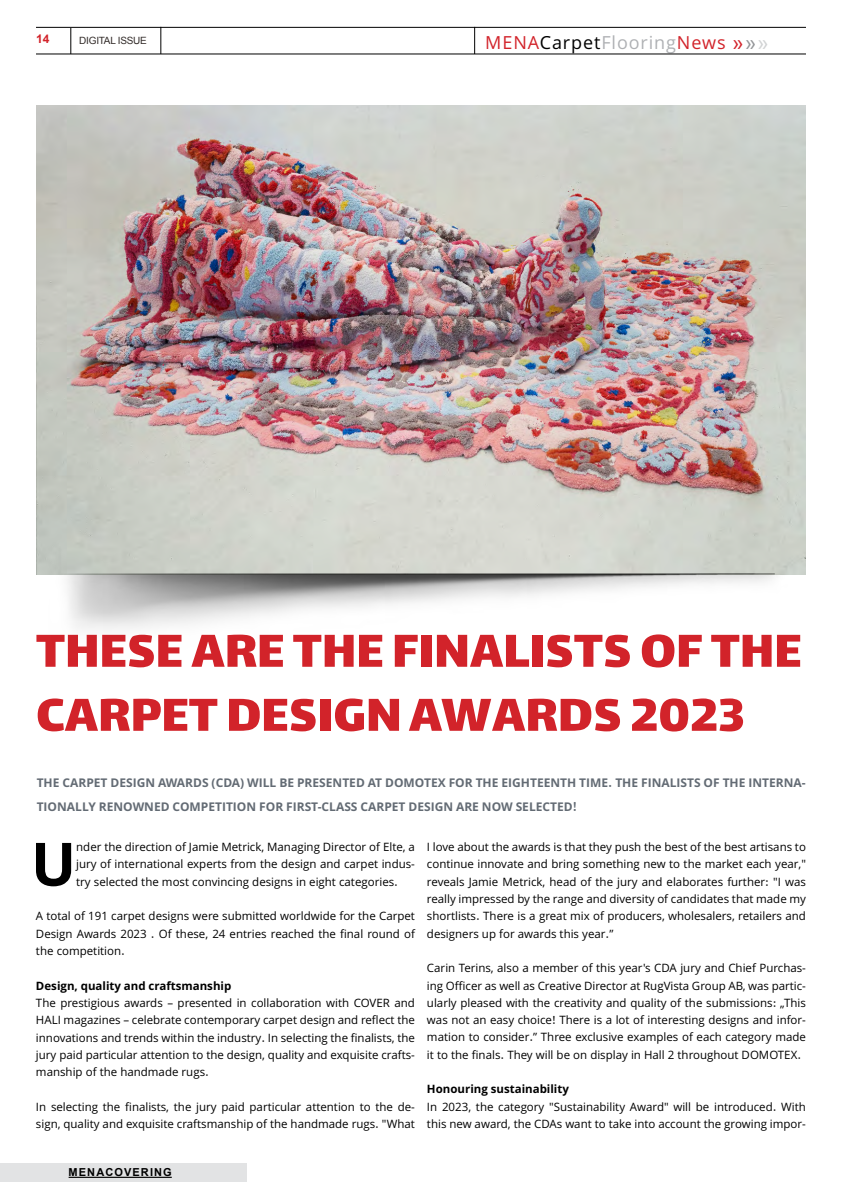
<style>
.page{position:relative;width:842px;height:1191px;background:#fff}
.page>*{position:absolute;margin:0;border:0;box-sizing:border-box;transform-origin:0 0}
.t1{font:700 60px "Sahel";color:#000}
.t2{font:56px/64px "Lalezar";color:#d2232a}
.t3{font:18px "Sahel";letter-spacing:.05em;color:#d2232a}
.t4{font:700 12px/24px "Sahel";color:#636b74}
.t5{font:700 12px "Arial";color:#d2232a}
.t6{font:11.5px/17.3px "Sahel";color:#000;text-align:justify}
.t7{font:700 11.5px "Sahel";color:#000}
.t8{font:700 11px "Arial";letter-spacing:.1em;color:#000}
.t9{font:10px "Arial";letter-spacing:-.025em;color:#322b29}
.s1{color:#000}
.s2{color:#afb1b4}
.s3{color:#939598}
.s4{color:#d1d3d4}
</style>
<div class="page">
<hr style="left:36px;top:53px;width:770px;height:1px;background:#000">
<hr style="left:36px;top:27px;width:770px;height:1px;background:#000">
<svg style="left:70px;top:28px;width:1px;height:26px"></svg>
<svg style="left:160px;top:27px;width:1px;height:27px"></svg>
<svg style="left:474px;top:28px;width:1px;height:26px"></svg>
<div style="left:0;top:1163px;width:247px;height:18px;background:#e2e3e4"></div>
<hr style="left:69px;top:1176px;width:103px;height:1px;background:#000">
<img style="left:36px;top:105px;width:770px;height:423px">
<img style="left:36px;top:528px;width:770px;height:102px">
<p class="t5" style="left:36px;top:30px;width:15px">14</p>
<p class="t9" style="left:79px;top:34px;width:69px">DIGITAL ISSUE</p>
<h3 class="t3" style="left:485px;top:32px;width:285px">MENA<span class="s1">Carpet</span><span class="s2">Flooring</span>News »<span class="s3">»</span><span class="s4">»</span></h3>
<h2 class="t2" style="left:36px;top:615px;width:767px">THESE ARE THE FINALISTS OF THE<br>CARPET DESIGN AWARDS 2023</h2>
<p class="t4" style="left:37px;top:771px;width:770px">THE CARPET DESIGN AWARDS (CDA) WILL BE PRESENTED AT DOMOTEX FOR THE EIGHTEENTH TIME. THE FINALISTS OF THE INTERNA-<br>TIONALLY RENOWNED COMPETITION FOR FIRST-CLASS CARPET DESIGN ARE NOW SELECTED!</p>
<h1 class="t1" style="left:31px;top:830px;width:47px">U</h1>
<p class="t6" style="left:76px;top:838px;width:340px">nder the direction of Jamie Metrick, Managing Director of Elte, a jury of international experts from the design and carpet indus&shy;try selected the most convincing designs in eight categories.</p>
<p class="t6" style="left:36px;top:907px;width:380px">A total of 191 carpet designs were submitted worldwide for the Carpet Design Awards 2023 . Of these, 24 entries reached the final round of the competition.</p>
<p class="t7" style="left:36px;top:979px;width:197px">Design, quality and craftsmanship</p>
<p class="t6" style="left:36px;top:994px;width:380px">The prestigious awards – presented in collaboration with COVER and HALI magazines – celebrate contemporary carpet design and reflect the innovations and trends within the industry. In selecting the finalists, the jury paid particular attention to the design, quality and exquisite crafts&shy;manship of the handmade rugs.</p>
<p class="t6" style="left:36px;top:1098px;width:380px">In selecting the finalists, the jury paid particular attention to the de&shy;sign, quality and exquisite craftsmanship of the handmade rugs. "What</p>
<p class="t6" style="left:427px;top:838px;width:380px">I love about the awards is that they push the best of the best artisans to continue innovate and bring something new to the market each year," reveals Jamie Metrick, head of the jury and elaborates further: "I was really impressed by the range and diversity of candidates that made my shortlists. There is a great mix of producers, wholesalers, retailers and designers up for awards this year.”</p>
<p class="t6" style="left:427px;top:959px;width:380px">Carin Terins, also a member of this year's CDA jury and Chief Purchas&shy;ing Officer as well as Creative Director at RugVista Group AB, was partic&shy;ularly pleased with the creativity and quality of the submissions: „This was not an easy choice! There is a lot of interesting designs and infor&shy;mation to consider.” Three exclusive examples of each category made it to the finals. They will be on display in Hall 2 throughout DOMOTEX.</p>
<p class="t7" style="left:427px;top:1082px;width:144px">Honouring sustainability</p>
<p class="t6" style="left:427px;top:1098px;width:380px">In 2023, the category "Sustainability Award" will be introduced. With this new award, the CDAs want to take into account the growing impor-</p>
<p class="t8" style="left:69px;top:1165px;width:105px">MENACOVERING</p>
</div>
